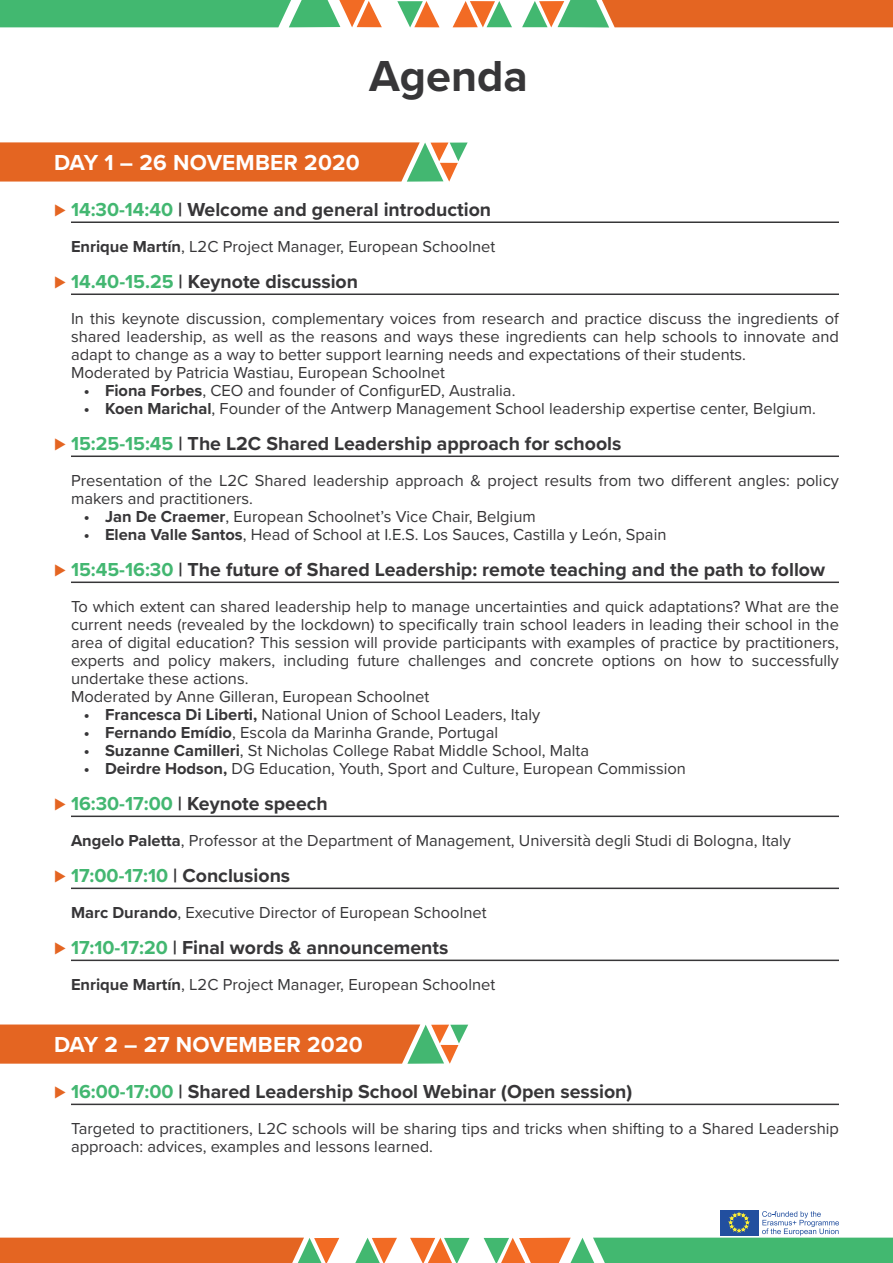
<style>
.page{position:relative;width:893px;height:1263px;background:#fff}
.page>*{position:absolute;margin:0;border:0;box-sizing:border-box;transform-origin:0 0}
.t1{font:700 45px "Proxima Nova";color:#373638}
.t2{font:700 22.5px "Proxima Nova";letter-spacing:.01em;color:#fff}
.t3{font:700 19.5px "Proxima Nova";color:#373638}
.t4{font:16.5px/18px "Proxima Nova";color:#373638}
.s1{font-weight:400;color:#e46522}
.s2{color:#43b771}
.s3{font-weight:700}
</style>
<div class="page">
<svg style="left:397px;top:1px;width:42px;height:26px"></svg>
<svg style="left:0;top:0;width:382px;height:27px;background:#5db977"></svg>
<svg style="left:453px;top:1px;width:59px;height:26px"></svg>
<svg style="left:522px;top:0;width:371px;height:27px;background:#d07a3a"></svg>
<svg style="left:0;top:142px;width:468px;height:40px;background:#de7435"></svg>
<svg style="left:0;top:1024px;width:468px;height:40px;background:#de7435"></svg>
<svg style="left:355px;top:1238px;width:42px;height:25px"></svg>
<svg style="left:410px;top:1238px;width:59px;height:25px"></svg>
<svg style="left:0;top:1237px;width:339px;height:26px;background:#e07234"></svg>
<hr style="left:71px;top:221px;width:768px;height:2px;background:#373638">
<hr style="left:71px;top:293px;width:768px;height:2px;background:#373638">
<hr style="left:71px;top:455px;width:768px;height:2px;background:#373638">
<hr style="left:71px;top:581px;width:768px;height:2px;background:#373638">
<hr style="left:71px;top:815px;width:768px;height:2px;background:#373638">
<hr style="left:71px;top:887px;width:768px;height:2px;background:#373638">
<hr style="left:71px;top:959px;width:768px;height:2px;background:#373638">
<hr style="left:71px;top:1103px;width:768px;height:2px;background:#373638">
<div style="left:720px;top:1209px;width:38px;height:26px;background:#224f9f"></div>
<svg style="left:484px;top:1211px;width:409px;height:52px"></svg>
<h1 class="t1" style="left:369px;top:42px;width:160px">Agenda</h1>
<h2 class="t2" style="left:54px;top:146px;width:307px">DAY 1 – 26 NOVEMBER 2020</h2>
<p class="t3" style="left:54px;top:195px;width:439px"><span class="s1">⊲</span> <span class="s2">14:30-14:40</span> | Welcome and general introduction</p>
<p class="t4" style="left:71px;top:237px;width:426px"><span class="s3">Enrique Martín</span>, L2C Project Manager, European Schoolnet</p>
<p class="t3" style="left:54px;top:267px;width:306px"><span class="s1">⊲</span> <span class="s2">14.40-15.25</span> | Keynote discussion</p>
<p class="t4" style="left:71px;top:309px;width:769px">In this keynote discussion, complementary voices from research and practice discuss the ingredients of shared leadership, as well as the reasons and ways these ingredients can help schools to innovate and adapt to change as a way to better support learning needs and expectations of their students.<br>Moderated by Patricia Wastiau, European Schoolnet</p>
<p class="t4" style="left:84px;top:381px;width:433px"><span class="s3">• Fiona Forbes</span>, CEO and founder of ConfigurED, Australia.</p>
<p class="t4" style="left:84px;top:399px;width:733px"><span class="s3">• Koen Marichal</span>, Founder of the Antwerp Management School leadership expertise center, Belgium.</p>
<p class="t3" style="left:54px;top:429px;width:569px"><span class="s1">⊲</span> <span class="s2">15:25-15:45</span> | The L2C Shared Leadership approach for schools</p>
<p class="t4" style="left:71px;top:471px;width:769px">Presentation of the L2C Shared leadership approach &amp; project results from two different angles: policy makers and practitioners.</p>
<p class="t4" style="left:84px;top:507px;width:453px"><span class="s3">• Jan De Craemer</span>, European Schoolnet’s Vice Chair, Belgium</p>
<p class="t4" style="left:84px;top:525px;width:584px"><span class="s3">• Elena Valle Santos</span>, Head of School at I.E.S. Los Sauces, Castilla y León, Spain</p>
<p class="t3" style="left:54px;top:555px;width:773px"><span class="s1">⊲</span> <span class="s2">15:45-16:30</span> | The future of Shared Leadership: remote teaching and the path to follow</p>
<p class="t4" style="left:71px;top:597px;width:769px">To which extent can shared leadership help to manage uncertainties and quick adaptations? What are the current needs (revealed by the lockdown) to specifically train school leaders in leading their school in the area of digital education? This session will provide participants with examples of practice by practitioners, experts and policy makers, including future challenges and concrete options on how to successfully undertake these actions.<br>Moderated by Anne Gilleran, European Schoolnet</p>
<p class="t4" style="left:84px;top:705px;width:458px"><span class="s3">• Francesca Di Liberti,</span> National Union of School Leaders, Italy</p>
<p class="t4" style="left:84px;top:723px;width:416px"><span class="s3">• Fernando Emídio</span>, Escola da Marinha Grande, Portugal</p>
<p class="t4" style="left:84px;top:741px;width:507px"><span class="s3">• Suzanne Camilleri</span>, St Nicholas College Rabat Middle School, Malta</p>
<p class="t4" style="left:84px;top:759px;width:604px"><span class="s3">• Deirdre Hodson,</span> DG Education, Youth, Sport and Culture, European Commission</p>
<p class="t3" style="left:54px;top:789px;width:275px"><span class="s1">⊲</span> <span class="s2">16:30-17:00</span> | Keynote speech</p>
<p class="t4" style="left:71px;top:831px;width:721px"><span class="s3">Angelo Paletta</span>, Professor at the Department of Management, Università degli Studi di Bologna, Italy</p>
<p class="t3" style="left:54px;top:861px;width:238px"><span class="s1">⊲</span> <span class="s2">17:00-17:10</span> | Conclusions</p>
<p class="t4" style="left:71px;top:903px;width:417px"><span class="s3">Marc Durando</span>, Executive Director of European Schoolnet</p>
<p class="t3" style="left:54px;top:933px;width:396px"><span class="s1">⊲</span> <span class="s2">17:10-17:20</span> | Final words &amp; announcements</p>
<p class="t4" style="left:71px;top:975px;width:426px"><span class="s3">Enrique Martín</span>, L2C Project Manager, European Schoolnet</p>
<h2 class="t2" style="left:54px;top:1027px;width:310px">DAY 2 – 27 NOVEMBER 2020</h2>
<p class="t3" style="left:54px;top:1077px;width:580px"><span class="s1">⊲</span> <span class="s2">16:00-17:00</span> | Shared Leadership School Webinar (Open session)</p>
<p class="t4" style="left:71px;top:1119px;width:769px">Targeted to practitioners, L2C schools will be sharing tips and tricks when shifting to a Shared Leadership approach: advices, examples and lessons learned.</p>
</div>
